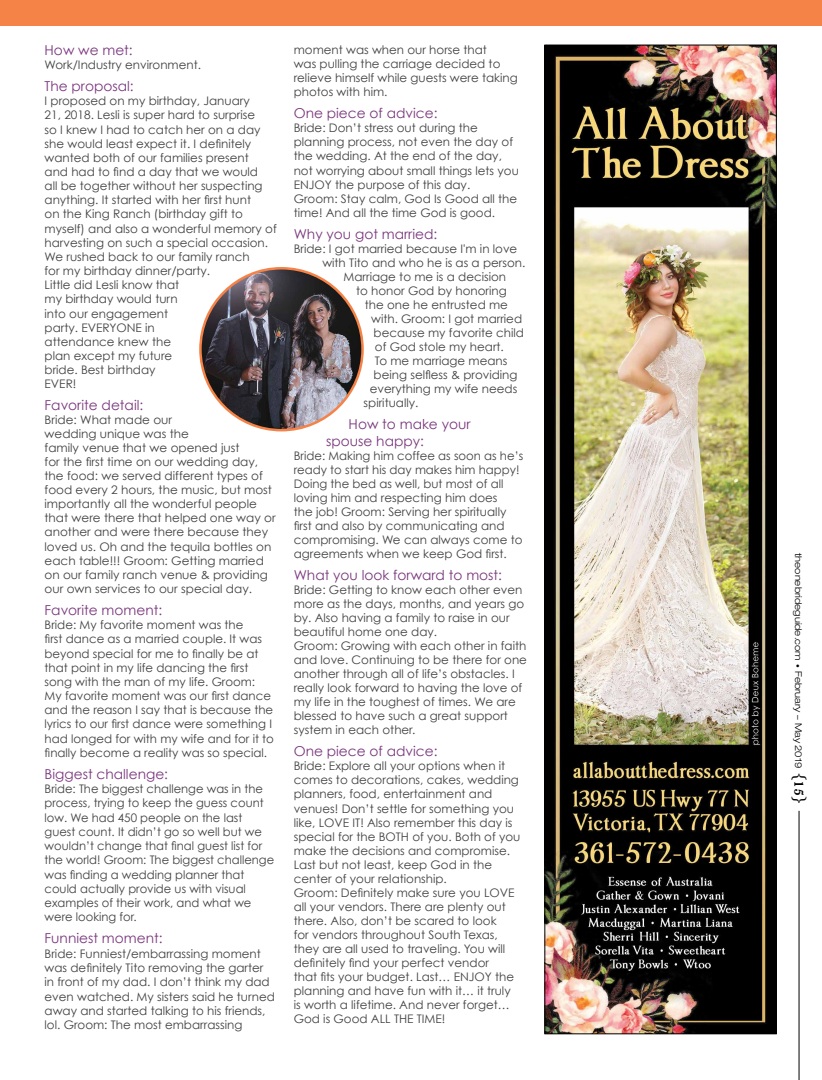
<style>
.page{position:relative;width:822px;height:1080px;background:#fff}
.page>*{position:absolute;margin:0;border:0;box-sizing:border-box;transform-origin:0 0}
.t1{font:13.62px/16.4px "Century Gothic";color:#7a367e}
.t2{font:11.75px/14px "Century Gothic";color:#414042}
.t3{font:300 expanded 9.38px "Helvetica Neue LT Std";color:#000}
.s1{font-size:7.5px}
.s2{font-family:"OPTI Chelsea";font-weight:400;font-stretch:normal;font-size:15px}
</style>
<div class="page">
<div style="left:0;top:0;width:821px;height:26px;background:#f58347"></div>
<hr style="left:798px;top:811px;width:1px;height:269px;background:#000">
<img style="left:200px;top:268px;width:162px;height:162px;border-radius:81px">
<img style="left:546px;top:47px;width:228px;height:985px">
<div style="left:544px;top:45px;width:232px;height:989px;border:1px solid #000"></div>
<p class="t1" style="left:45px;top:42px;width:90px">How we met:</p>
<p class="t2" style="left:45px;top:58px;width:158px">Work/Industry environment.</p>
<p class="t1" style="left:45px;top:78px;width:91px">The proposal:</p>
<p class="t2" style="left:45px;top:94px;width:233px">I proposed on my birthday, January<br>21, 2018. Lesli is super hard to surprise<br>so I knew I had to catch her on a day she would least expect it. I definitely wanted both of our families present<br>and had to find a day that we would<br>all be together without her suspecting anything. It started with her first hunt<br>on the King Ranch (birthday gift to myself) and also a wonderful memory of harvesting on such a special occasion.<br>We rushed back to our family ranch<br>for my birthday dinner/party.<br>Little did Lesli know that<br>my birthday would turn<br>into our engagement<br>party. EVERYONE in<br>attendance knew the<br>plan except my future<br>bride. Best birthday<br>EVER!</p>
<p class="t1" style="left:45px;top:397px;width:100px">Favorite detail:</p>
<p class="t2" style="left:45px;top:413px;width:232px">Bride: What made our<br>wedding unique was the<br>family venue that we opened just<br>for the first time on our wedding day, the food: we served different types of food every 2 hours, the music, but most importantly all the wonderful people that were there that helped one way or another and were there because they loved us. Oh and the tequila bottles on each table!!! Groom: Getting married on our family ranch venue &amp; providing our own services to our special day.</p>
<p class="t1" style="left:45px;top:602px;width:119px">Favorite moment:</p>
<p class="t2" style="left:45px;top:618px;width:231px">Bride: My favorite moment was the<br>first dance as a married couple. It was beyond special for me to finally be at that point in my life dancing the first song with the man of my life. Groom:<br>My favorite moment was our first dance and the reason I say that is because the lyrics to our first dance were something I had longed for with my wife and for it to finally become a reality was so special.</p>
<p class="t1" style="left:45px;top:765px;width:125px">Biggest challenge:</p>
<p class="t2" style="left:45px;top:781px;width:231px">Bride: The biggest challenge was in the process, trying to keep the guess count low. We had 450 people on the last guest count. It didn’t go so well but we wouldn’t change that final guest list for the world! Groom: The biggest challenge was finding a wedding planner that could actually provide us with visual examples of their work, and what we were looking for.</p>
<p class="t1" style="left:45px;top:930px;width:119px">Funniest moment:</p>
<p class="t2" style="left:45px;top:946px;width:232px">Bride: Funniest/embarrassing moment was definitely Tito removing the garter in front of my dad. I don’t think my dad even watched. My sisters said he turned away and started talking to his friends, lol. Groom: The most embarrassing</p>
<p class="t2" style="left:293px;top:42px;width:225px">moment was when our horse that<br>was pulling the carriage decided to relieve himself while guests were taking photos with him.</p>
<p class="t1" style="left:293px;top:105px;width:145px">One piece of advice:</p>
<p class="t2" style="left:293px;top:121px;width:226px">Bride: Don’t stress out during the planning process, not even the day of the wedding. At the end of the day, not worrying about small things lets you ENJOY the purpose of this day.<br>Groom: Stay calm, God Is Good all the time! And all the time God is good.</p>
<p class="t1" style="left:293px;top:226px;width:145px">Why you got married:</p>
<p class="t2" style="left:293px;top:242px;width:225px">Bride: I got married because I'm in love</p>
<p class="t2" style="left:322px;top:256px;width:204px">with Tito and who he is as a person.</p>
<p class="t2" style="left:343px;top:270px;width:164px">Marriage to me is a decision</p>
<p class="t2" style="left:356px;top:284px;width:152px">to honor God by honoring</p>
<p class="t2" style="left:365px;top:298px;width:144px">the one he entrusted me</p>
<p class="t2" style="left:371px;top:312px;width:152px">with. Groom: I got married</p>
<p class="t2" style="left:373px;top:326px;width:152px">because my favorite child</p>
<p class="t2" style="left:375px;top:340px;width:130px">of God stole my heart.</p>
<p class="t2" style="left:375px;top:354px;width:134px">To me marriage means</p>
<p class="t2" style="left:373px;top:368px;width:145px">being selfless &amp; providing</p>
<p class="t2" style="left:370px;top:382px;width:149px">everything my wife needs</p>
<p class="t2" style="left:363px;top:396px;width:56px">spiritually.</p>
<p class="t1" style="left:326px;top:416px;width:146px;text-indent:22px">How to make your spouse happy:</p>
<p class="t2" style="left:293px;top:448px;width:231px">Bride: Making him coffee as soon as he’s ready to start his day makes him happy!<br>Doing the bed as well, but most of all loving him and respecting him does<br>the job! Groom: Serving her spiritually first and also by communicating and compromising. We can always come to agreements when we keep God first.</p>
<p class="t1" style="left:293px;top:567px;width:210px">What you look forward to most:</p>
<p class="t2" style="left:293px;top:583px;width:235px">Bride: Getting to know each other even more as the days, months, and years go by. Also having a family to raise in our beautiful home one day.<br>Groom: Growing with each other in faith and love. Continuing to be there for one another through all of life’s obstacles. I really look forward to having the love of my life in the toughest of times. We are blessed to have such a great support system in each other.</p>
<p class="t1" style="left:293px;top:743px;width:145px">One piece of advice:</p>
<p class="t2" style="left:293px;top:759px;width:228px">Bride: Explore all your options when it comes to decorations, cakes, wedding planners, food, entertainment and venues! Don’t settle for something you like, LOVE IT! Also remember this day is special for the BOTH of you. Both of you make the decisions and compromise.<br>Last but not least, keep God in the center of your relationship.<br>Groom: Definitely make sure you LOVE all your vendors. There are plenty out there. Also, don’t be scared to look<br>for vendors throughout South Texas, they are all used to traveling. You will definitely find your perfect vendor<br>that fits your budget. Last… ENJOY the planning and have fun with it… it truly is worth a lifetime. And never forget… God is Good ALL THE TIME!</p>
<p class="t3" style="left:803px;top:553px;width:251px;rotate:90deg">theonebrideguide.com <span class="s1">•</span> February – May 2019 <span class="s2">{15}</span></p>
</div>
